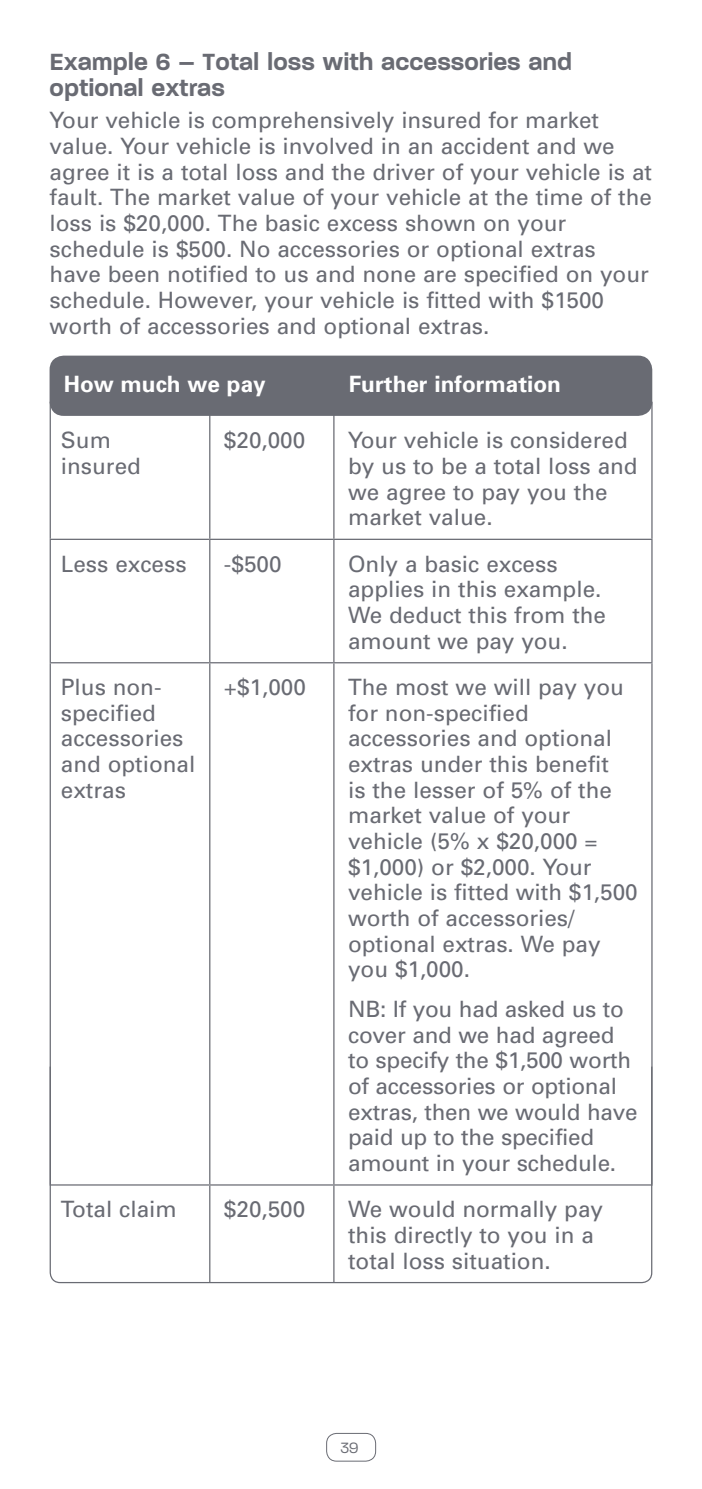
<style>
.page{position:relative;width:702px;height:1489px;background:#fff}
.page>*{position:absolute;margin:0;border:0;box-sizing:border-box;transform-origin:0 0}
.t1{font:600 27.5px/25.8px "V Paralucent";color:#696b73}
.t2{font:22.5px/25.8px "Univers";color:#696b73}
.t3{font:700 22.5px "Univers";color:#fff}
.t4{font:300 17.5px "V Paralucent";color:#696b73}
</style>
<div class="page">
<hr style="left:50px;top:401px;width:1px;height:137px;background:#696b73">
<hr style="left:209px;top:401px;width:1px;height:137px;background:#696b73">
<hr style="left:333px;top:401px;width:1px;height:137px;background:#696b73">
<hr style="left:651px;top:401px;width:1px;height:137px;background:#696b73">
<hr style="left:50px;top:540px;width:1px;height:122px;background:#696b73">
<hr style="left:209px;top:540px;width:1px;height:122px;background:#696b73">
<hr style="left:333px;top:540px;width:1px;height:122px;background:#696b73">
<hr style="left:651px;top:540px;width:1px;height:122px;background:#696b73">
<hr style="left:50px;top:663px;width:1px;height:521px;background:#696b73">
<hr style="left:209px;top:663px;width:1px;height:521px;background:#696b73">
<hr style="left:333px;top:663px;width:1px;height:521px;background:#696b73">
<hr style="left:651px;top:663px;width:1px;height:521px;background:#696b73">
<hr style="left:50px;top:538px;width:160px;height:2px;background:#696b73">
<hr style="left:210px;top:538px;width:124px;height:2px;background:#696b73">
<hr style="left:334px;top:538px;width:318px;height:2px;background:#696b73">
<hr style="left:50px;top:662px;width:160px;height:1px;background:#696b73">
<hr style="left:210px;top:662px;width:124px;height:1px;background:#696b73">
<hr style="left:334px;top:662px;width:318px;height:1px;background:#696b73">
<div style="left:50px;top:355px;width:602px;height:61px;background:#696b73;border-radius:14px"></div>
<svg style="left:49px;top:1065px;width:604px;height:218px"></svg>
<div style="left:326px;top:1432px;width:50px;height:29px;border:1px solid #696b73;border-radius:10px"></div>
<p class="t1" style="left:50px;top:49px;width:524px">Example 6 – Total loss with accessories and optional extras</p>
<p class="t2" style="left:50px;top:107px;width:604px">Your vehicle is comprehensively insured for market value. Your vehicle is involved in an accident and we agree it is a total loss and the driver of your vehicle is at fault. The market value of your vehicle at the time of the loss is $20,000. The basic excess shown on your schedule is $500. No accessories or optional extras have been notified to us and none are specified on your schedule. However, your vehicle is fitted with $1500 worth of accessories and optional extras.</p>
<p class="t3" style="left:64px;top:369px;width:203px">How much we pay</p>
<p class="t3" style="left:349px;top:369px;width:214px">Further information</p>
<p class="t2" style="left:61px;top:427px;width:82px">Sum insured</p>
<p class="t2" style="left:224px;top:427px;width:83px">$20,000</p>
<p class="t2" style="left:348px;top:427px;width:291px">Your vehicle is considered by us to be a total loss and we agree to pay you the market value.</p>
<p class="t2" style="left:61px;top:550px;width:127px">Less excess</p>
<p class="t2" style="left:224px;top:550px;width:59px">-$500</p>
<p class="t2" style="left:348px;top:550px;width:259px">Only a basic excess applies in this example.<br>We deduct this from the amount we pay you.</p>
<p class="t2" style="left:61px;top:674px;width:136px">Plus non&shy;specified accessories and optional extras</p>
<p class="t2" style="left:224px;top:674px;width:83px">+$1,000</p>
<p class="t2" style="left:348px;top:674px;width:291px">The most we will pay you for non-specified accessories and optional extras under this benefit<br>is the lesser of 5% of the market value of your vehicle (5% x $20,000 = $1,000) or $2,000. Your vehicle is fitted with $1,500 worth of accessories/ optional extras. We pay you $1,000.</p>
<p class="t2" style="left:348px;top:995px;width:291px">NB: If you had asked us to cover and we had agreed to specify the $1,500 worth of accessories or optional extras, then we would have paid up to the specified amount in your schedule.</p>
<p class="t2" style="left:61px;top:1196px;width:117px">Total claim</p>
<p class="t2" style="left:224px;top:1196px;width:83px">$20,500</p>
<p class="t2" style="left:348px;top:1196px;width:256px">We would normally pay this directly to you in a total loss situation.</p>
<p class="t4" style="left:340px;top:1438px;width:20px">39</p>
</div>
